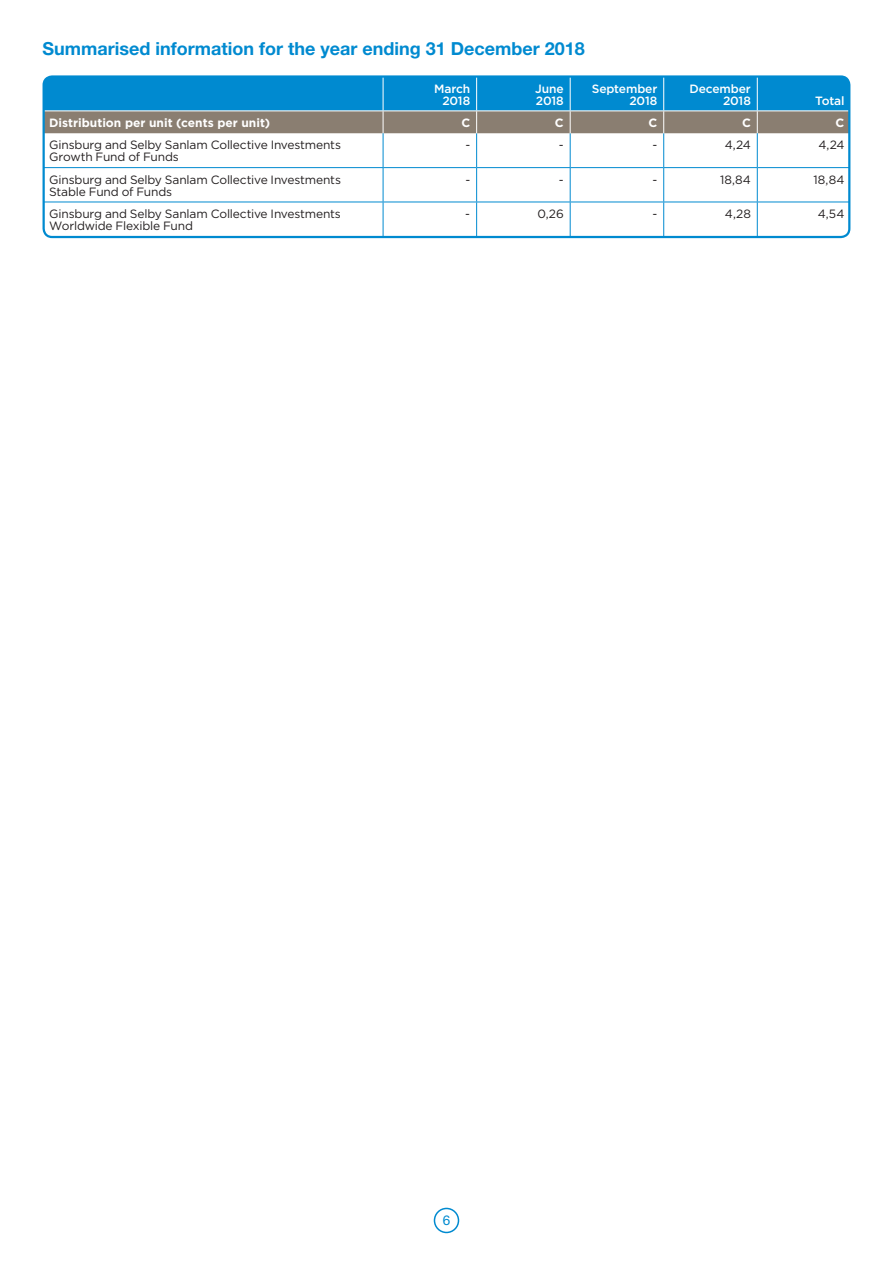
<style>
.page{position:relative;width:893px;height:1263px;background:#fff}
.page>*{position:absolute;margin:0;border:0;box-sizing:border-box;transform-origin:0 0}
.groot_kop{font:700 18px "Helvetica Neue LT Std";color:#008ad0}
.t1{font:13.5px "Helvetica Neue LT Std";color:#008ad0}
.tablebody_links{font:12px/12px "Gotham";letter-spacing:-.015em;color:#231f20}
.tabel_heading{font:500 12px/12px "Gotham";letter-spacing:-.01em;color:#fff;text-align:right}
.tabelkop{font:700 12px "Gotham";color:#fff}
.tabelbody{font:12px "Gotham";letter-spacing:.005em;color:#231f20}
</style>
<div class="page">
<div style="left:434px;top:1208px;width:25px;height:25px;border:2px solid #008ad0;border-radius:50%"></div>
<hr style="left:383px;top:133px;width:1px;height:34px;background:#008ad0">
<hr style="left:476px;top:133px;width:1px;height:34px;background:#008ad0">
<hr style="left:570px;top:133px;width:1px;height:34px;background:#008ad0">
<hr style="left:663px;top:133px;width:1px;height:34px;background:#008ad0">
<hr style="left:757px;top:133px;width:1px;height:34px;background:#008ad0">
<hr style="left:44px;top:167px;width:339px;height:1px;background:#008ad0">
<hr style="left:383px;top:167px;width:94px;height:1px;background:#008ad0">
<hr style="left:383px;top:168px;width:1px;height:34px;background:#008ad0">
<hr style="left:477px;top:167px;width:93px;height:1px;background:#008ad0">
<hr style="left:476px;top:168px;width:1px;height:34px;background:#008ad0">
<hr style="left:570px;top:167px;width:94px;height:1px;background:#008ad0">
<hr style="left:570px;top:168px;width:1px;height:34px;background:#008ad0">
<hr style="left:664px;top:167px;width:93px;height:1px;background:#008ad0">
<hr style="left:663px;top:168px;width:1px;height:34px;background:#008ad0">
<hr style="left:757px;top:167px;width:92px;height:1px;background:#008ad0">
<hr style="left:757px;top:168px;width:1px;height:34px;background:#008ad0">
<hr style="left:44px;top:202px;width:339px;height:1px;background:#008ad0">
<hr style="left:383px;top:202px;width:94px;height:1px;background:#008ad0">
<hr style="left:383px;top:202px;width:1px;height:34px;background:#008ad0">
<hr style="left:477px;top:202px;width:93px;height:1px;background:#008ad0">
<hr style="left:476px;top:202px;width:1px;height:34px;background:#008ad0">
<hr style="left:570px;top:202px;width:94px;height:1px;background:#008ad0">
<hr style="left:570px;top:202px;width:1px;height:34px;background:#008ad0">
<hr style="left:664px;top:202px;width:93px;height:1px;background:#008ad0">
<hr style="left:663px;top:202px;width:1px;height:34px;background:#008ad0">
<hr style="left:757px;top:202px;width:92px;height:1px;background:#008ad0">
<hr style="left:757px;top:202px;width:1px;height:34px;background:#008ad0">
<svg style="left:44px;top:78px;width:805px;height:55px;background:#3c88ac"></svg>
<hr style="left:44px;top:202px;width:1px;height:34px;background:#008ad0">
<div style="left:43px;top:75px;width:807px;height:163px;border:2px solid #008ad0;border-radius:9px"></div>
<p class="groot_kop" style="left:43px;top:38px;width:544px">Summarised information for the year ending 31 December 2018</p>
<p class="tabel_heading" style="left:434px;top:82px;width:38px">March<br>2018</p>
<p class="tabel_heading" style="left:535px;top:82px;width:30px;text-align:left">June<br>2018</p>
<p class="tabel_heading" style="left:592px;top:82px;width:67px">September<br>2018</p>
<p class="tabel_heading" style="left:689px;top:82px;width:63px">December<br>2018</p>
<p class="tabel_heading" style="left:815px;top:94px;width:31px">Total</p>
<p class="tabelkop" style="left:49px;top:115px;width:223px">Distribution per unit (cents per unit)</p>
<p class="tabelkop" style="left:461px;top:115px;width:10px">C</p>
<p class="tabelkop" style="left:555px;top:115px;width:10px">C</p>
<p class="tabelkop" style="left:648px;top:115px;width:10px">C</p>
<p class="tabelkop" style="left:742px;top:115px;width:10px">C</p>
<p class="tabelkop" style="left:836px;top:115px;width:10px">C</p>
<p class="tablebody_links" style="left:49px;top:139px;width:293px">Ginsburg and Selby Sanlam Collective Investments<br>Growth Fund of Funds</p>
<p class="tabelbody" style="left:465px;top:137px;width:6px">-</p>
<p class="tabelbody" style="left:559px;top:137px;width:6px">-</p>
<p class="tabelbody" style="left:652px;top:137px;width:6px">-</p>
<p class="tabelbody" style="left:725px;top:137px;width:28px">4,24</p>
<p class="tabelbody" style="left:818px;top:137px;width:28px">4,24</p>
<p class="tablebody_links" style="left:49px;top:173px;width:293px">Ginsburg and Selby Sanlam Collective Investments<br>Stable Fund of Funds</p>
<p class="tabelbody" style="left:465px;top:172px;width:6px">-</p>
<p class="tabelbody" style="left:559px;top:172px;width:6px">-</p>
<p class="tabelbody" style="left:652px;top:172px;width:6px">-</p>
<p class="tabelbody" style="left:720px;top:172px;width:32px">18,84</p>
<p class="tabelbody" style="left:814px;top:172px;width:32px">18,84</p>
<p class="tablebody_links" style="left:49px;top:207px;width:293px">Ginsburg and Selby Sanlam Collective Investments<br>Worldwide Flexible Fund</p>
<p class="tabelbody" style="left:465px;top:206px;width:6px">-</p>
<p class="tabelbody" style="left:537px;top:206px;width:28px">0,26</p>
<p class="tabelbody" style="left:652px;top:206px;width:6px">-</p>
<p class="tabelbody" style="left:725px;top:206px;width:27px">4,28</p>
<p class="tabelbody" style="left:818px;top:206px;width:28px">4,54</p>
<p class="t1" style="left:443px;top:1212px;width:9px">6</p>
</div>
